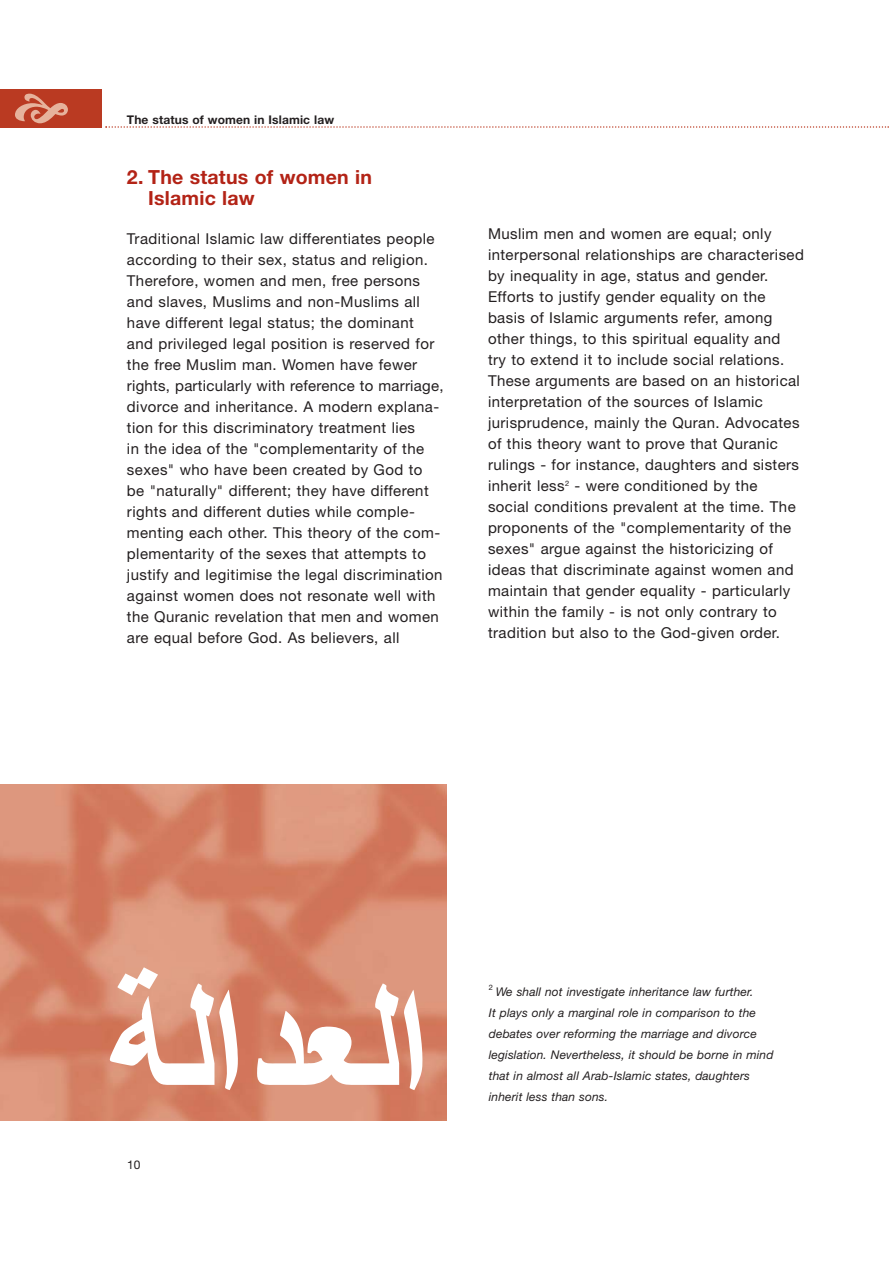
<style>
.page{position:relative;width:893px;height:1263px;background:#fff}
.page>*{position:absolute;margin:0;border:0;box-sizing:border-box;transform-origin:0 0}
.t1{font:700 19.5px/21px "Helvetica Neue";letter-spacing:.01em;color:#b32316}
.t2{font:15px/21px "Helvetica Neue";letter-spacing:.03em;color:#231f20}
.t3{font:italic 12px/21px "Helvetica Neue";letter-spacing:.01em;color:#231f20}
.t4{font:700 12px "Helvetica Neue";letter-spacing:.01em;color:#231f20}
.t5{font:12px "Helvetica Neue";color:#231f20}
</style>
<div class="page">
<img style="left:0;top:784px;width:446px;height:337px">
<div style="left:0;top:89px;width:102px;height:39px;background:#ba3a22"></div>
<svg style="left:105px;top:126px;width:784px;height:2px"></svg>
<img style="left:109px;top:967px;width:290px;height:123px">
<p class="t4" style="left:127px;top:115px;width:209px">The status of women in Islamic law</p>
<h1 class="t1" style="left:148px;top:168px;width:225px;text-indent:-21px">2. The status of women in<br>Islamic law</h1>
<p class="t2" style="left:127px;top:229px;width:318px">Traditional Islamic law differentiates people according to their sex, status and religion.<br>Therefore, women and men, free persons and slaves, Muslims and non-Muslims all have different legal status; the dominant and privileged legal position is reserved for the free Muslim man. Women have fewer rights, particularly with reference to marriage, divorce and inheritance. A modern explana&shy;tion for this discriminatory treatment lies<br>in the idea of the "complementarity of the sexes" who have been created by God to be "naturally" different; they have different rights and different duties while comple&shy;menting each other. This theory of the com&shy;plementarity of the sexes that attempts to justify and legitimise the legal discrimination against women does not resonate well with the Quranic revelation that men and women are equal before God. As believers, all</p>
<p class="t2" style="left:488px;top:225px;width:317px">Muslim men and women are equal; only interpersonal relationships are characterised by inequality in age, status and gender.<br>Efforts to justify gender equality on the basis of Islamic arguments refer, among other things, to this spiritual equality and<br>try to extend it to include social relations.<br>These arguments are based on an historical interpretation of the sources of Islamic jurisprudence, mainly the Quran. Advocates of this theory want to prove that Quranic rulings - for instance, daughters and sisters inherit less<sup>2</sup> - were conditioned by the<br>social conditions prevalent at the time. The proponents of the "complementarity of the sexes" argue against the historicizing of ideas that discriminate against women and maintain that gender equality - particularly within the family - is not only contrary to tradition but also to the God-given order.</p>
<p class="t5" style="left:127px;top:1160px;width:15px">10</p>
<p class="t3" style="left:489px;top:982px;width:286px"><sup>2</sup> We shall not investigate inheritance law further.<br>It plays only a marginal role in comparison to the debates over reforming the marriage and divorce legislation. Nevertheless, it should be borne in mind that in almost all Arab-Islamic states, daughters inherit less than sons.</p>
</div>
